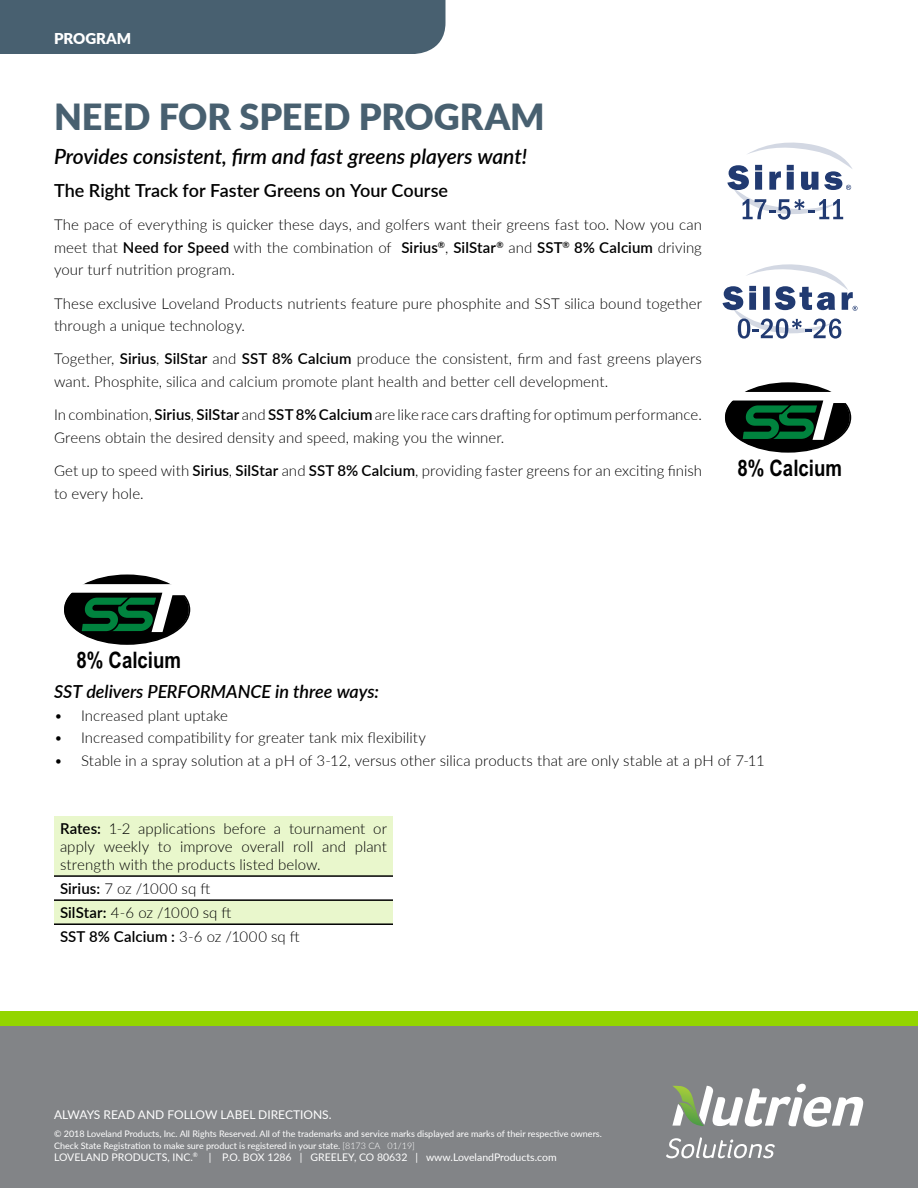
<style>
.page{position:relative;width:918px;height:1188px;background:#fff}
.page>*{position:absolute;margin:0;border:0;box-sizing:border-box;transform-origin:0 0}
.t1{font:900 36px "Lato";color:#486070}
.t2{font:700 22.8px "Arial Narrow";color:#000}
.t3{font:italic 600 21px "Lato";letter-spacing:-.005em;color:#000}
.t4{font:600 18px "Lato";color:#000}
.t5{font:italic 600 18px "Lato";letter-spacing:-.005em;color:#000}
.t6{font:300 15px/22.5px "Lato";letter-spacing:.005em;color:#000}
.t7{font:900 15px "Lato";color:#fff}
.t8{font:12px "Lato";color:#fff}
.t9{font:10.5px "Lato";color:#fff}
.t10{font:9px/12px "Lato";color:#fff}
.s1{font-weight:600}
.s2{font-weight:300}
</style>
<div class="page">
<svg style="left:54px;top:816px;width:339px;height:107px"></svg>
<hr style="left:54px;top:875px;width:339px;height:2px;background:#000">
<hr style="left:54px;top:899px;width:339px;height:2px;background:#000">
<hr style="left:54px;top:923px;width:339px;height:2px;background:#000">
<div style="left:0;top:0;width:446px;height:54px;background:#486070"></div>
<div style="left:0;top:1020px;width:918px;height:168px;background:#828487"></div>
<div style="left:0;top:1012px;width:918px;height:14px;background:#93d500"></div>
<svg style="left:672px;top:1084px;width:191px;height:43px"></svg>
<svg style="left:666px;top:1137px;width:109px;height:21px"></svg>
<div style="left:725px;top:383px;width:125px;height:69px;background:#000;border-radius:50%"></div>
<div style="left:725px;top:382px;width:126px;height:71px;border:2px solid #000;border-radius:50%"></div>
<svg style="left:726px;top:392px;width:126px;height:49px"></svg>
<div style="left:64px;top:575px;width:125px;height:69px;background:#000;border-radius:50%"></div>
<div style="left:64px;top:575px;width:126px;height:70px;border:2px solid #000;border-radius:50%"></div>
<svg style="left:65px;top:584px;width:126px;height:50px"></svg>
<svg style="left:723px;top:264px;width:135px;height:75px"></svg>
<svg style="left:727px;top:143px;width:125px;height:77px"></svg>
<p class="t7" style="left:54px;top:28px;width:79px">PROGRAM</p>
<h1 class="t1" style="left:54px;top:90px;width:492px">NEED FOR SPEED PROGRAM</h1>
<h3 class="t3" style="left:54px;top:141px;width:475px">Provides consistent, firm and fast greens players want!</h3>
<p class="t4" style="left:54px;top:177px;width:396px">The Right Track for Faster Greens on Your Course</p>
<p class="t6" style="left:54px;top:213px;width:649px;text-align:justify">The pace of everything is quicker these days, and golfers want their greens fast too. Now you can meet that <span class="s1">Need for Speed</span> with the combination of <span class="s1">Sirius</span><sup>®</sup>, <span class="s1">SilStar</span><sup>®</sup> and <span class="s1">SST</span><sup>®</sup> <span class="s1">8% Calcium</span> driving your turf nutrition program.</p>
<p class="t6" style="left:54px;top:292px;width:649px">These exclusive Loveland Products nutrients feature pure phosphite and SST silica bound together through a unique technology.</p>
<p class="t6" style="left:54px;top:347px;width:649px">Together, <span class="s1">Sirius</span>, <span class="s1">SilStar</span> and <span class="s1">SST 8% Calcium</span> produce the consistent, firm and fast greens players want. Phosphite, silica and calcium promote plant health and better cell development.</p>
<p class="t6" style="left:54px;top:403px;width:649px">In combination, <span class="s1">Sirius</span>, <span class="s1">SilStar</span> and <span class="s1">SST 8% Calcium</span> are like race cars drafting for optimum performance.<br>Greens obtain the desired density and speed, making you the winner.</p>
<p class="t6" style="left:54px;top:459px;width:649px">Get up to speed with <span class="s1">Sirius</span>, <span class="s1">SilStar</span> and <span class="s1">SST 8% Calcium</span>, providing faster greens for an exciting finish to every hole.</p>
<h2 class="t2" style="left:737px;top:451px;width:106px">8% Calcium</h2>
<h2 class="t2" style="left:76px;top:643px;width:106px">8% Calcium</h2>
<p class="t5" style="left:54px;top:679px;width:327px">SST delivers PERFORMANCE in three ways:</p>
<p class="t6" style="left:54px;top:704px;width:176px">• Increased plant uptake</p>
<p class="t6" style="left:54px;top:726px;width:374px">• Increased compatibility for greater tank mix flexibility</p>
<p class="t6" style="left:54px;top:749px;width:712px">• Stable in a spray solution at a pH of 3-12, versus other silica products that are only stable at a pH of 7-11</p>
<p class="t6" style="left:60px;top:819px;width:328px;line-height:18px;text-align:justify"><span class="s1">Rates:</span> 1-2 applications before a tournament or apply weekly to improve overall roll and plant strength with the products listed below.</p>
<p class="t6" style="left:60px;top:876px;width:241px;line-height:24.2px"><span class="s1">Sirius:</span> 7 oz /1000 sq ft<br><span class="s1">SilStar:</span> 4-6 oz /1000 sq ft<br><span class="s1">SST 8% Calcium :</span> 3-6 oz /1000 sq ft</p>
<p class="t8" style="left:54px;top:1106px;width:279px">ALWAYS READ AND FOLLOW LABEL DIRECTIONS.</p>
<p class="t10" style="left:54px;top:1127px;width:549px">© 2018 Loveland Products, Inc. All Rights Reserved. All of the trademarks and service marks displayed are marks of their respective owners.<br>Check State Registration to make sure product is registered in your state. <span class="s2">[8173 CA 01/19]</span></p>
<p class="t9" style="left:54px;top:1150px;width:504px">LOVELAND PRODUCTS, INC.<sup>®</sup> | P.O. BOX 1286 | GREELEY, CO 80632 | www.LovelandProducts.com</p>
</div>
